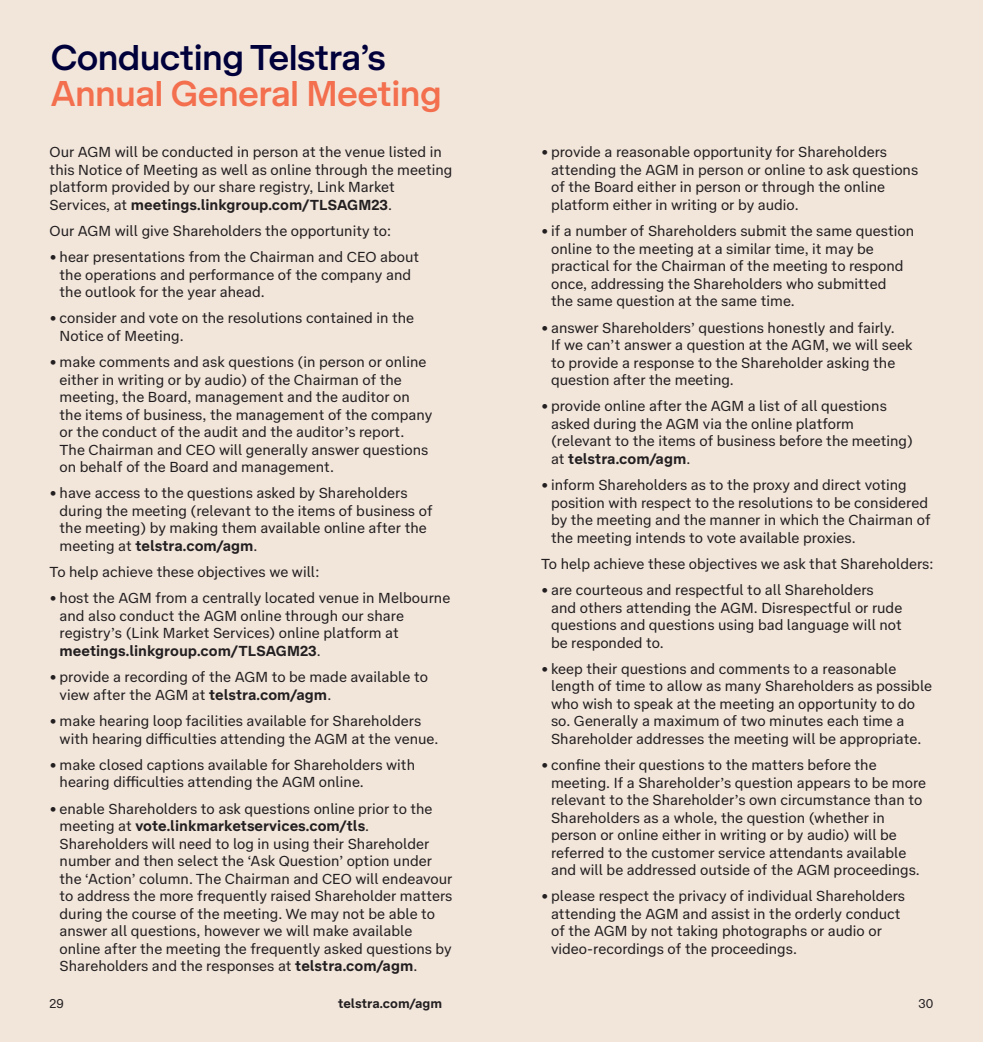
<style>
.page{position:relative;width:983px;height:1042px;background:#fff}
.page>*{position:absolute;margin:0;border:0;box-sizing:border-box;transform-origin:0 0}
.Heads__21pt{font:500 36.75px/36.8px "Telstra Display";color:#f36f4e}
.Body__Text__1_2sp{font:14.88px/17.5px "Telstra Text";color:#231f20}
.t1{font:700 13.12px "Telstra Text";color:#231f20}
.t2{font:13.12px "Telstra Text";color:#231f20}
.s1{color:#00003b}
.s2{font-weight:700}
</style>
<div class="page">
<div style="left:0;top:0;width:982px;height:1042px;background:#f2e6db"></div>
<p class="Heads__21pt" style="left:51px;top:37px;width:392px"><span class="s1">Conducting Telstra’s<br></span>Annual General Meeting</p>
<p class="Body__Text__1_2sp" style="left:50px;top:142px;width:404px">Our AGM will be conducted in person at the venue listed in this Notice of Meeting as well as online through the meeting platform provided by our share registry, Link Market Services, at <span class="s2">meetings.linkgroup.com/TLSAGM23</span>.</p>
<p class="Body__Text__1_2sp" style="left:50px;top:221px;width:343px">Our AGM will give Shareholders the opportunity to:</p>
<p class="Body__Text__1_2sp" style="left:60px;top:247px;width:361px;text-indent:-10px">• hear presentations from the Chairman and CEO about the operations and performance of the company and the outlook for the year ahead.</p>
<p class="Body__Text__1_2sp" style="left:60px;top:309px;width:356px;text-indent:-10px">• consider and vote on the resolutions contained in the<br>Notice of Meeting.</p>
<p class="Body__Text__1_2sp" style="left:60px;top:352px;width:374px;text-indent:-10px">• make comments and ask questions (in person or online either in writing or by audio) of the Chairman of the meeting, the Board, management and the auditor on the items of business, the management of the company or the conduct of the audit and the auditor’s report.<br>The Chairman and CEO will generally answer questions on behalf of the Board and management.</p>
<p class="Body__Text__1_2sp" style="left:60px;top:484px;width:374px;text-indent:-10px">• have access to the questions asked by Shareholders during the meeting (relevant to the items of business of the meeting) by making them available online after the meeting at <span class="s2">telstra.com/agm</span>.</p>
<p class="Body__Text__1_2sp" style="left:50px;top:562px;width:271px">To help achieve these objectives we will:</p>
<p class="Body__Text__1_2sp" style="left:60px;top:589px;width:392px;text-indent:-10px">• host the AGM from a centrally located venue in Melbourne and also conduct the AGM online through our share registry’s (Link Market Services) online platform at <span class="s2">meetings.linkgroup.com/TLSAGM23</span>.</p>
<p class="Body__Text__1_2sp" style="left:60px;top:667px;width:370px;text-indent:-10px">• provide a recording of the AGM to be made available to view after the AGM at <span class="s2">telstra.com/agm</span>.</p>
<p class="Body__Text__1_2sp" style="left:60px;top:711px;width:380px;text-indent:-10px">• make hearing loop facilities available for Shareholders with hearing difficulties attending the AGM at the venue.</p>
<p class="Body__Text__1_2sp" style="left:60px;top:755px;width:357px;text-indent:-10px">• make closed captions available for Shareholders with hearing difficulties attending the AGM online.</p>
<p class="Body__Text__1_2sp" style="left:60px;top:799px;width:394px;text-indent:-10px">• enable Shareholders to ask questions online prior to the meeting at <span class="s2">vote.linkmarketservices.com/tls</span>.<br>Shareholders will need to log in using their Shareholder number and then select the ‘Ask Question’ option under the ‘Action’ column. The Chairman and CEO will endeavour to address the more frequently raised Shareholder matters during the course of the meeting. We may not be able to answer all questions, however we will make available online after the meeting the frequently asked questions by Shareholders and the responses at <span class="s2">telstra.com/agm</span>.</p>
<p class="Body__Text__1_2sp" style="left:551px;top:143px;width:368px;text-indent:-10px">• provide a reasonable opportunity for Shareholders attending the AGM in person or online to ask questions of the Board either in person or through the online platform either in writing or by audio.</p>
<p class="Body__Text__1_2sp" style="left:551px;top:221px;width:364px;text-indent:-10px">• if a number of Shareholders submit the same question online to the meeting at a similar time, it may be practical for the Chairman of the meeting to respond once, addressing the Shareholders who submitted<br>the same question at the same time.</p>
<p class="Body__Text__1_2sp" style="left:551px;top:318px;width:363px;text-indent:-10px">• answer Shareholders’ questions honestly and fairly.<br>If we can’t answer a question at the AGM, we will seek to provide a response to the Shareholder asking the question after the meeting.</p>
<p class="Body__Text__1_2sp" style="left:551px;top:396px;width:337px;text-indent:-10px">• provide online after the AGM a list of all questions asked during the AGM via the online platform</p>
<p class="Body__Text__1_2sp" style="left:551px;top:431px;width:363px">(relevant to the items of business before the meeting) at <span class="s2">telstra.com/agm</span>.</p>
<p class="Body__Text__1_2sp" style="left:551px;top:475px;width:381px;text-indent:-10px">• inform Shareholders as to the proxy and direct voting position with respect to the resolutions to be considered by the meeting and the manner in which the Chairman of the meeting intends to vote available proxies.</p>
<p class="Body__Text__1_2sp" style="left:541px;top:554px;width:393px">To help achieve these objectives we ask that Shareholders:</p>
<p class="Body__Text__1_2sp" style="left:551px;top:580px;width:352px;text-indent:-10px">• are courteous and respectful to all Shareholders and others attending the AGM. Disrespectful or rude questions and questions using bad language will not be responded to.</p>
<p class="Body__Text__1_2sp" style="left:551px;top:659px;width:382px;text-indent:-10px">• keep their questions and comments to a reasonable length of time to allow as many Shareholders as possible who wish to speak at the meeting an opportunity to do so. Generally a maximum of two minutes each time a Shareholder addresses the meeting will be appropriate.</p>
<p class="Body__Text__1_2sp" style="left:551px;top:755px;width:376px;text-indent:-10px">• confine their questions to the matters before the meeting. If a Shareholder’s question appears to be more relevant to the Shareholder’s own circumstance than to Shareholders as a whole, the question (whether in person or online either in writing or by audio) will be referred to the customer service attendants available and will be addressed outside of the AGM proceedings.</p>
<p class="Body__Text__1_2sp" style="left:551px;top:886px;width:355px;text-indent:-10px">• please respect the privacy of individual Shareholders attending the AGM and assist in the orderly conduct of the AGM by not taking photographs or audio or video-recordings of the proceedings.</p>
<p class="t2" style="left:50px;top:993px;width:16px">29</p>
<p class="t1" style="left:338px;top:993px;width:106px">telstra.com/agm</p>
<p class="t2" style="left:918px;top:993px;width:16px">30</p>
</div>
